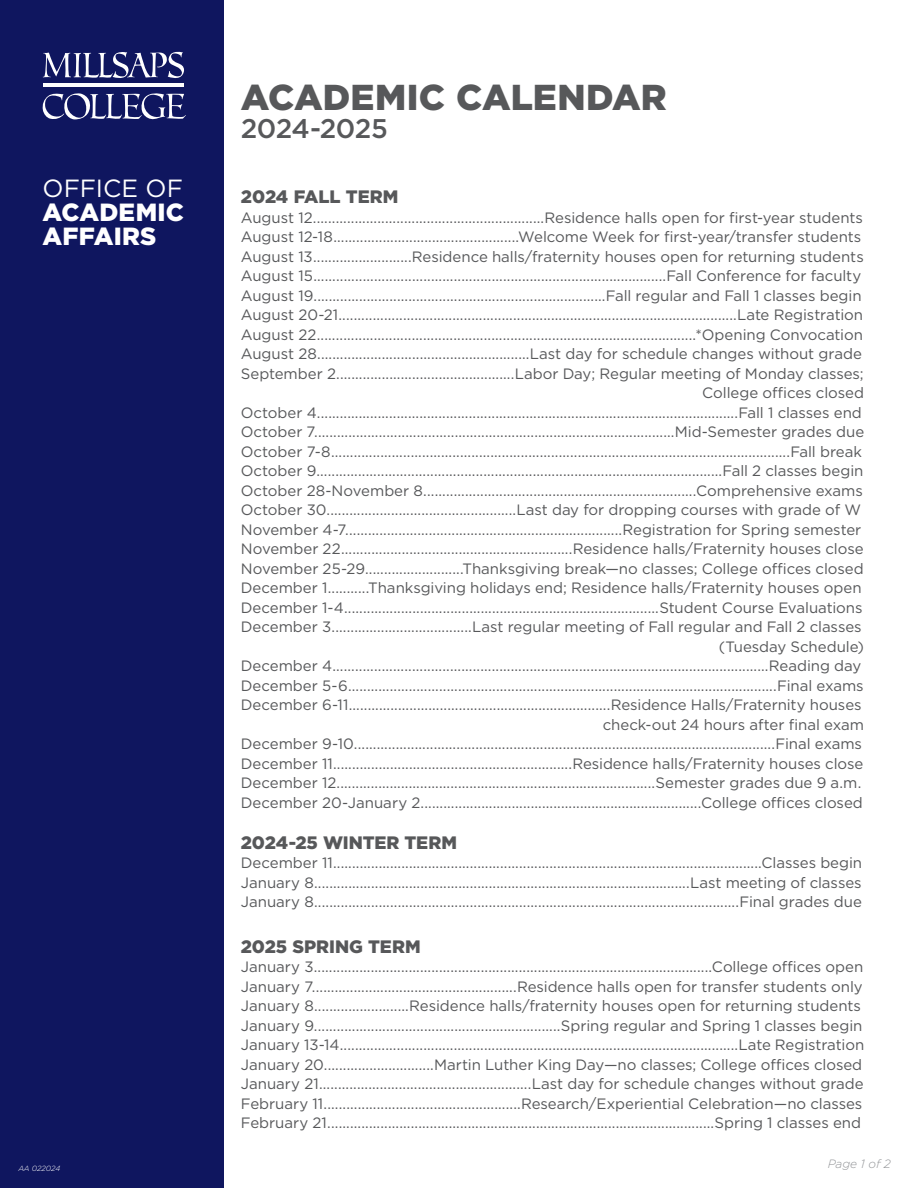
<style>
.page{position:relative;width:918px;height:1188px;background:#fff}
.page>*{position:absolute;margin:0;border:0;box-sizing:border-box;transform-origin:0 0}
.t1{font:900 36px "Gotham";color:#57585a}
.t2{font:500 27px "Gotham";letter-spacing:-.02em;color:#57585a}
.t3{font:900 24.9px/23.9px "Gotham";letter-spacing:.005em;color:#fff}
.t4{font:24.9px "Gotham";color:#fff}
.t5{font:900 18px "Gotham";color:#57585a}
.t6{font:15px/19.5px "Gotham";letter-spacing:-.005em;color:#57585a;text-align:right}
.t7{font:italic 300 12px "Gotham";color:#939598}
.t8{font:italic 300 7.5px "Gotham";letter-spacing:-.01em;color:#fff}
</style>
<div class="page">
<div style="left:0;top:0;width:224px;height:1188px;background:#0f165f"></div>
<svg style="left:43px;top:52px;width:141px;height:26px"></svg>
<svg style="left:43px;top:93px;width:143px;height:26px"></svg>
<hr style="left:43px;top:84px;width:141px;height:3px;background:#fff">
<p class="t4" style="left:43px;top:172px;width:142px">OFFICE OF</p>
<p class="t3" style="left:43px;top:200px;width:143px">ACADEMIC<br>AFFAIRS</p>
<p class="t1" style="left:241px;top:72px;width:427px">ACADEMIC CALENDAR</p>
<p class="t2" style="left:241px;top:111px;width:149px">2024-2025</p>
<p class="t5" style="left:241px;top:184px;width:159px">2024 FALL TERM</p>
<p class="t6" style="left:241px;top:207px;width:624px">August 12.............................................................Residence halls open for first-year students</p>
<p class="t6" style="left:241px;top:227px;width:622px">August 12-18.................................................Welcome Week for first-year/transfer students</p>
<p class="t6" style="left:241px;top:246px;width:624px">August 13..........................Residence halls/fraternity houses open for returning students</p>
<p class="t6" style="left:241px;top:266px;width:622px">August 15.............................................................................................Fall Conference for faculty</p>
<p class="t6" style="left:241px;top:285px;width:622px">August 19.............................................................................Fall regular and Fall 1 classes begin</p>
<p class="t6" style="left:241px;top:305px;width:624px">August 20-21.........................................................................................................Late Registration</p>
<p class="t6" style="left:241px;top:324px;width:624px">August 22....................................................................................................*Opening Convocation</p>
<p class="t6" style="left:241px;top:344px;width:623px">August 28........................................................Last day for schedule changes without grade</p>
<p class="t6" style="left:241px;top:363px;width:625px">September 2...............................................Labor Day; Regular meeting of Monday classes;<br>College offices closed</p>
<p class="t6" style="left:241px;top:402px;width:623px">October 4...............................................................................................................Fall 1 classes end</p>
<p class="t6" style="left:241px;top:422px;width:625px">October 7...............................................................................................Mid-Semester grades due</p>
<p class="t6" style="left:241px;top:441px;width:623px">October 7-8.........................................................................................................................Fall break</p>
<p class="t6" style="left:241px;top:461px;width:624px">October 9...........................................................................................................Fall 2 classes begin</p>
<p class="t6" style="left:241px;top:480px;width:623px">October 28-November 8........................................................................Comprehensive exams</p>
<p class="t6" style="left:241px;top:500px;width:622px">October 30..................................................Last day for dropping courses with grade of W</p>
<p class="t6" style="left:241px;top:519px;width:622px">November 4-7.........................................................................Registration for Spring semester</p>
<p class="t6" style="left:241px;top:539px;width:624px">November 22.............................................................Residence halls/Fraternity houses close</p>
<p class="t6" style="left:241px;top:558px;width:624px">November 25-29..........................Thanksgiving break—no classes; College offices closed</p>
<p class="t6" style="left:241px;top:578px;width:622px">December 1...........Thanksgiving holidays end; Residence halls/Fraternity houses open</p>
<p class="t6" style="left:241px;top:597px;width:623px">December 1-4...................................................................................Student Course Evaluations</p>
<p class="t6" style="left:241px;top:617px;width:625px">December 3.....................................Last regular meeting of Fall regular and Fall 2 classes (Tuesday Schedule)</p>
<p class="t6" style="left:241px;top:656px;width:622px">December 4...................................................................................................................Reading day</p>
<p class="t6" style="left:241px;top:675px;width:624px">December 5-6.................................................................................................................Final exams</p>
<p class="t6" style="left:241px;top:695px;width:625px">December 6-11.....................................................................Residence Halls/Fraternity houses check-out 24 hours after final exam</p>
<p class="t6" style="left:241px;top:734px;width:623px">December 9-10...............................................................................................................Final exams</p>
<p class="t6" style="left:241px;top:753px;width:624px">December 11...............................................................Residence halls/Fraternity houses close</p>
<p class="t6" style="left:241px;top:773px;width:622px">December 12....................................................................................Semester grades due 9 a.m.</p>
<p class="t6" style="left:241px;top:792px;width:624px">December 20-January 2..........................................................................College offices closed</p>
<p class="t5" style="left:241px;top:830px;width:218px">2024-25 WINTER TERM</p>
<p class="t6" style="left:241px;top:853px;width:623px">December 11.................................................................................................................Classes begin</p>
<p class="t6" style="left:241px;top:872px;width:622px">January 8...................................................................................................Last meeting of classes</p>
<p class="t6" style="left:241px;top:892px;width:623px">January 8................................................................................................................Final grades due</p>
<p class="t5" style="left:241px;top:934px;width:181px">2025 SPRING TERM</p>
<p class="t6" style="left:241px;top:957px;width:624px">January 3.........................................................................................................College offices open</p>
<p class="t6" style="left:241px;top:976px;width:623px">January 7......................................................Residence halls open for transfer students only</p>
<p class="t6" style="left:241px;top:996px;width:622px">January 8.........................Residence halls/fraternity houses open for returning students</p>
<p class="t6" style="left:241px;top:1015px;width:623px">January 9.................................................................Spring regular and Spring 1 classes begin</p>
<p class="t6" style="left:241px;top:1035px;width:625px">January 13-14.........................................................................................................Late Registration</p>
<p class="t6" style="left:241px;top:1054px;width:623px">January 20.............................Martin Luther King Day—no classes; College offices closed</p>
<p class="t6" style="left:241px;top:1074px;width:624px">January 21........................................................Last day for schedule changes without grade</p>
<p class="t6" style="left:241px;top:1093px;width:623px">February 11....................................................Research/Experiential Celebration—no classes</p>
<p class="t6" style="left:241px;top:1113px;width:622px">February 21......................................................................................................Spring 1 classes end</p>
<p class="t8" style="left:18px;top:1163px;width:43px">AA 022024</p>
<p class="t7" style="left:828px;top:1156px;width:65px">Page 1 of 2</p>
</div>
